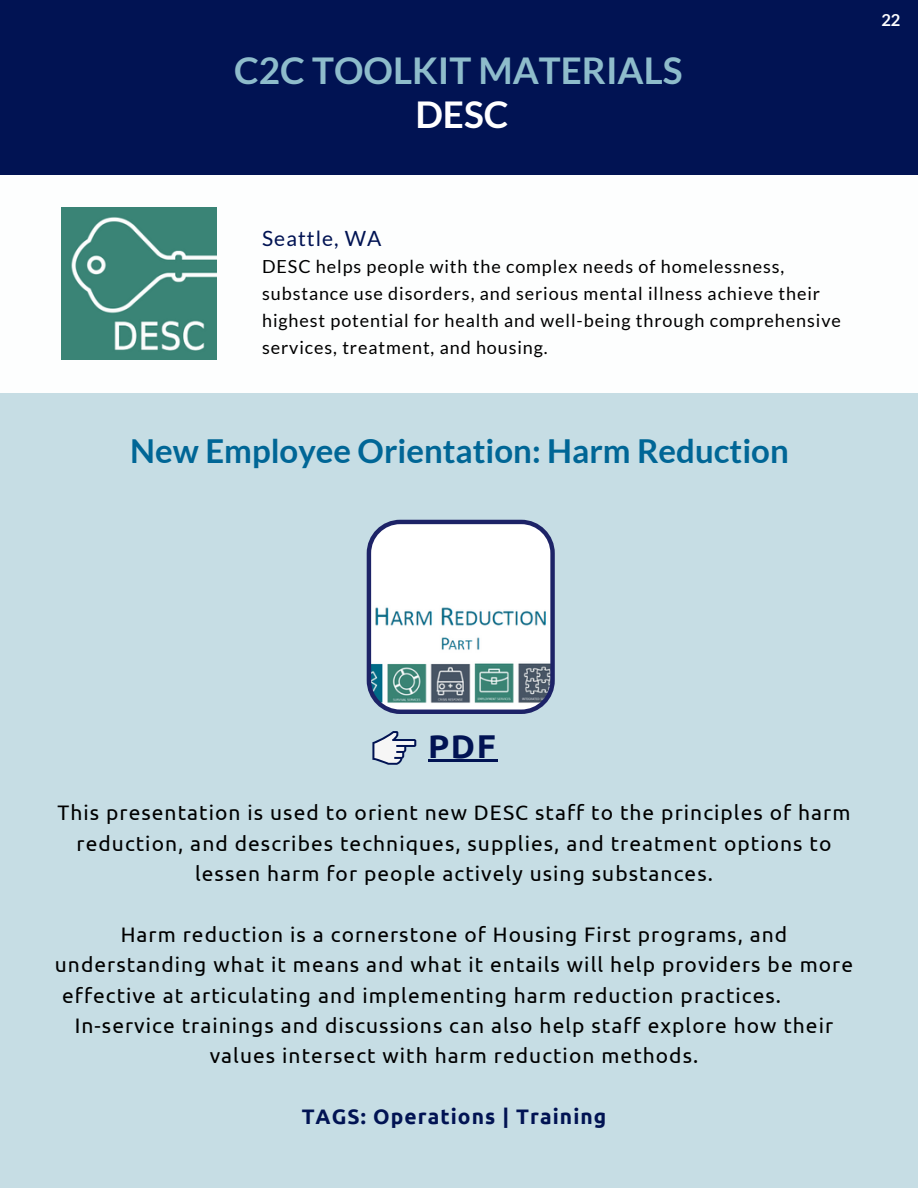
<style>
.page{position:relative;width:918px;height:1188px;background:#fff}
.page>*{position:absolute;margin:0;border:0;box-sizing:border-box;transform-origin:0 0}
.t1{font:700 36.9px "Lato";color:#8ebccb}
.t2{font:700 36.9px "Lato";color:#fff}
.t3{font:700 33px "Lato";color:#006696}
.t4{font:700 33px "Ubuntu";color:#011353}
.t5{font:21px/30.3px "Ubuntu";letter-spacing:.05em;color:#000;text-align:center}
.t6{font:700 21px "Ubuntu";letter-spacing:.05em;color:#011353}
.t7{font:21px "Lato";letter-spacing:.05em;color:#011353}
.t8{font:18px/27px "Lato";letter-spacing:.05em;color:#000}
.t9{font:700 16.5px "Lato";color:#fdfefe}
</style>
<div class="page">
<div style="left:0;top:393px;width:918px;height:795px;background:#c6dde4"></div>
<div style="left:0;top:0;width:918px;height:174px;background:#011353"></div>
<hr style="left:428px;top:760px;width:70px;height:2px;background:#011353">
<svg style="left:372px;top:731px;width:44px;height:34px"></svg>
<img style="left:62px;top:208px;width:155px;height:152px">
<svg style="left:367px;top:520px;width:188px;height:194px;background:#c8d2d9"></svg>
<h1 class="t1" style="left:234px;top:48px;width:450px">C2C TOOLKIT MATERIALS</h1>
<h1 class="t2" style="left:415px;top:91px;width:95px">DESC</h1>
<p class="t7" style="left:262px;top:225px;width:121px">Seattle, WA</p>
<p class="t8" style="left:262px;top:253px;width:580px">DESC helps people with the complex needs of homelessness, substance use disorders, and serious mental illness achieve their highest potential for health and well-being through comprehensive services, treatment, and housing.</p>
<h2 class="t3" style="left:130px;top:430px;width:660px">New Employee Orientation: Harm Reduction</h2>
<p class="t9" style="left:881px;top:9px;width:21px">22</p>
<h2 class="t4" style="left:428px;top:727px;width:69px">PDF</h2>
<p class="t5" style="left:58px;top:797px;width:795px">This presentation is used to orient new DESC staff to the principles of harm reduction, and describes techniques, supplies, and treatment options to lessen harm for people actively using substances.</p>
<p class="t5" style="left:121px;top:919px;width:668px">Harm reduction is a cornerstone of Housing First programs, and</p>
<p class="t5" style="left:55px;top:949px;width:800px">understanding what it means and what it entails will help providers be more</p>
<p class="t5" style="left:62px;top:980px;width:720px">effective at articulating and implementing harm reduction practices.</p>
<p class="t5" style="left:75px;top:1010px;width:760px">In-service trainings and discussions can also help staff explore how their</p>
<p class="t5" style="left:210px;top:1040px;width:490px">values intersect with harm reduction methods.</p>
<p class="t6" style="left:302px;top:1105px;width:306px">TAGS: Operations | Training</p>
</div>
